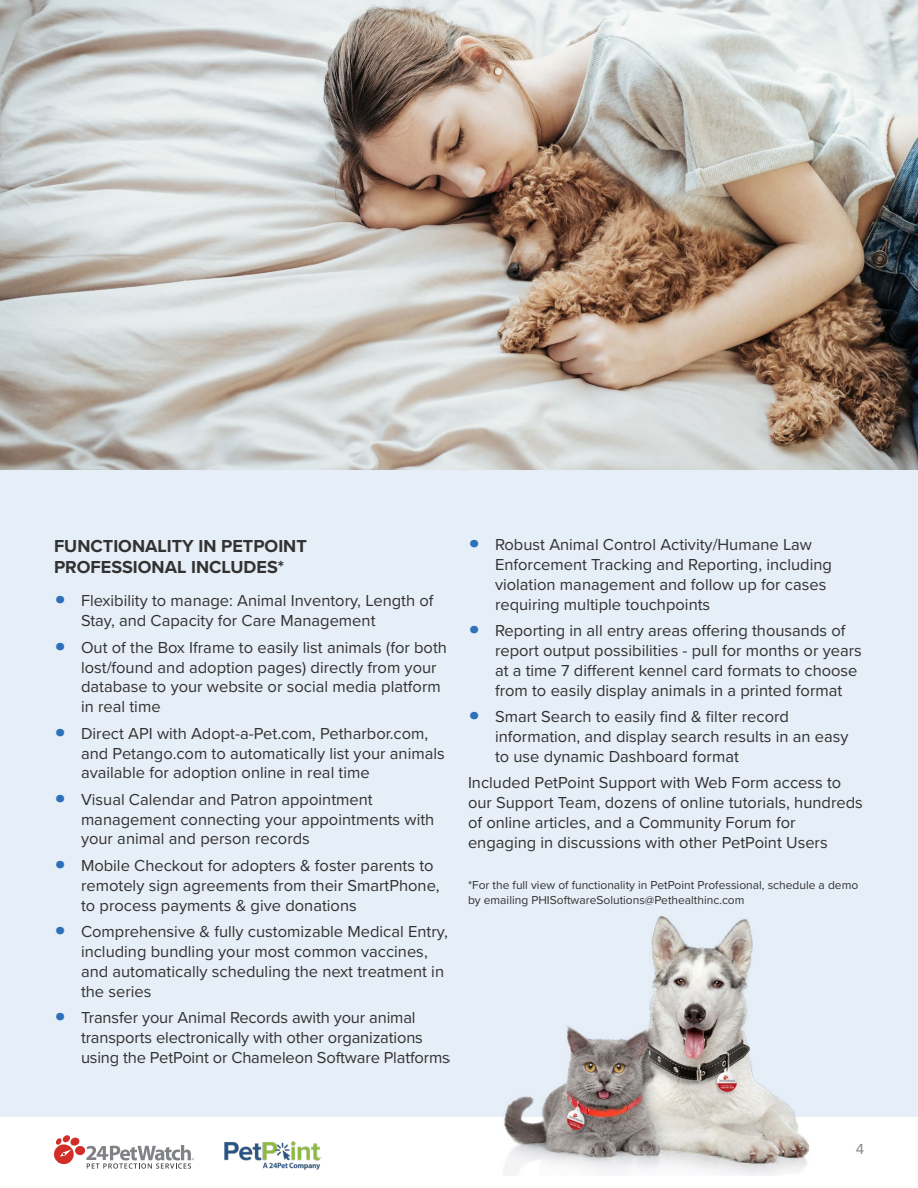
<style>
.page{position:relative;width:918px;height:1188px;background:#fff}
.page>*{position:absolute;margin:0;border:0;box-sizing:border-box;transform-origin:0 0}
.t1{font:700 18px/21.6px "Proxima Nova";color:#333232}
.t2{font:16.5px/19.8px "Proxima Nova";color:#333232}
.t3{font:15px "Proxima Nova";color:#898586}
.t4{font:12px/14.4px "Proxima Nova";color:#333232}
.s1{font-family:"FS Albert Pro";font-size:24px;color:#2d71ba}
</style>
<div class="page">
<div style="left:0;top:470px;width:918px;height:647px;background:#e6eef7"></div>
<img style="left:224px;top:1141px;width:98px;height:29px">
<svg style="left:54px;top:1137px;width:140px;height:32px"></svg>
<img style="left:504px;top:916px;width:306px;height:260px">
<img style="left:0;top:0;width:918px;height:470px">
<p class="t1" style="left:54px;top:534px;width:254px">FUNCTIONALITY IN PETPOINT<br>PROFESSIONAL INCLUDES*</p>
<p class="t2" style="left:81px;top:590px;width:354px;text-indent:-27px"><span class="s1">•</span> Flexibility to manage: Animal Inventory, Length of<br>Stay, and Capacity for Care Management</p>
<p class="t2" style="left:81px;top:637px;width:368px;text-indent:-27px"><span class="s1">•</span> Out of the Box Iframe to easily list animals (for both lost/found and adoption pages) directly from your database to your website or social media platform in real time</p>
<p class="t2" style="left:81px;top:723px;width:365px;text-indent:-27px"><span class="s1">•</span> Direct API with Adopt-a-Pet.com, Petharbor.com, and Petango.com to automatically list your animals available for adoption online in real time</p>
<p class="t2" style="left:81px;top:789px;width:355px;text-indent:-27px"><span class="s1">•</span> Visual Calendar and Patron appointment management connecting your appointments with your animal and person records</p>
<p class="t2" style="left:81px;top:855px;width:360px;text-indent:-27px"><span class="s1">•</span> Mobile Checkout for adopters &amp; foster parents to remotely sign agreements from their SmartPhone, to process payments &amp; give donations</p>
<p class="t2" style="left:81px;top:921px;width:368px;text-indent:-27px"><span class="s1">•</span> Comprehensive &amp; fully customizable Medical Entry, including bundling your most common vaccines, and automatically scheduling the next treatment in the series</p>
<p class="t2" style="left:81px;top:1007px;width:370px;text-indent:-27px"><span class="s1">•</span> Transfer your Animal Records awith your animal transports electronically with other organizations using the PetPoint or Chameleon Software Platforms</p>
<p class="t2" style="left:495px;top:534px;width:339px;text-indent:-27px"><span class="s1">•</span> Robust Animal Control Activity/Humane Law Enforcement Tracking and Reporting, including violation management and follow up for cases requiring multiple touchpoints</p>
<p class="t2" style="left:495px;top:620px;width:368px;text-indent:-27px"><span class="s1">•</span> Reporting in all entry areas offering thousands of report output possibilities - pull for months or years at a time 7 different kennel card formats to choose from to easily display animals in a printed format</p>
<p class="t2" style="left:495px;top:706px;width:355px;text-indent:-27px"><span class="s1">•</span> Smart Search to easily find &amp; filter record information, and display search results in an easy to use dynamic Dashboard format</p>
<p class="t2" style="left:468px;top:772px;width:396px">Included PetPoint Support with Web Form access to our Support Team, dozens of online tutorials, hundreds of online articles, and a Community Forum for engaging in discussions with other PetPoint Users</p>
<p class="t4" style="left:468px;top:877px;width:392px">*For the full view of functionality in PetPoint Professional, schedule a demo by emailing PHISoftwareSolutions@Pethealthinc.com</p>
<p class="t3" style="left:856px;top:1138px;width:10px">4</p>
</div>
